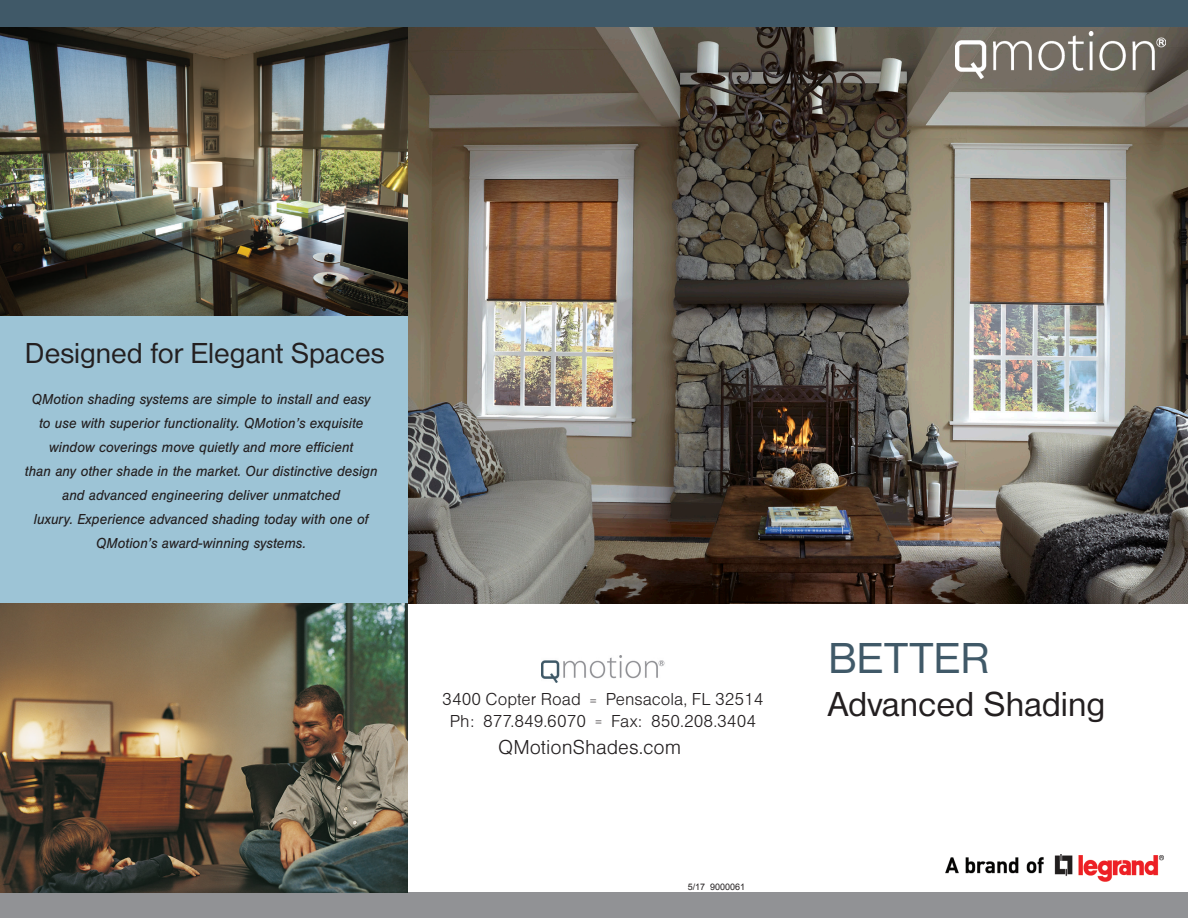
<style>
.page{position:relative;width:1188px;height:918px;background:#fff}
.page>*{position:absolute;margin:0;border:0;box-sizing:border-box;transform-origin:0 0}
.t1{font:45px "Nimbus San D";letter-spacing:.015em;color:#405968}
.t2{font:36px "Nimbus San D";color:#231f20}
.t3{font:30px "Nimbus San D";color:#231f20}
.t4{font:300 21px "Nimbus San D";color:#231f20}
.t5{font:300 18px "Nimbus San D";color:#231f20}
.t6{font:italic 15px/24px "Nimbus San";color:#231f20;text-align:center;scale:.96 1}
.t7{font:9px "Arial";color:#231f20}
.s1{font-family:"Minion Pro";font-weight:400;font-size:12px}
</style>
<div class="page">
<img style="left:542px;top:655px;width:123px;height:28px">
<div style="left:0;top:0;width:1188px;height:27px;background:#405968"></div>
<div style="left:0;top:893px;width:1188px;height:25px;background:#919295"></div>
<img style="left:0;top:27px;width:408px;height:289px">
<div style="left:0;top:316px;width:408px;height:287px;background:#9dc4d6"></div>
<img style="left:0;top:603px;width:408px;height:290px">
<img style="left:408px;top:27px;width:780px;height:576px">
<img style="left:945px;top:854px;width:219px;height:27px">
<img style="left:956px;top:31px;width:210px;height:47px">
<p class="t3" style="left:25px;top:336px;width:361px">Designed for Elegant Spaces</p>
<p class="t6" style="left:25px;top:387px;width:369px">QMotion shading systems are simple to install and easy to use with superior functionality. QMotion’s exquisite window coverings move quietly and more efficient<br>than any other shade in the market. Our distinctive design and advanced engineering deliver unmatched</p>
<p class="t6" style="left:34px;top:507px;width:350px">luxury. Experience advanced shading today with one of<br>QMotion’s award-winning systems.</p>
<p class="t5" style="left:442px;top:689px;width:323px">3400 Copter Road <span class="s1">=</span> Pensacola, FL 32514</p>
<p class="t5" style="left:450px;top:711px;width:308px">Ph: 877.849.6070 <span class="s1">=</span> Fax: 850.208.3404</p>
<p class="t4" style="left:498px;top:736px;width:185px">QMotionShades.com</p>
<p class="t7" style="left:688px;top:881px;width:59px">5/17 9000061</p>
<p class="t1" style="left:828px;top:633px;width:163px">BETTER</p>
<p class="t2" style="left:828px;top:684px;width:279px">Advanced Shading</p>
</div>
